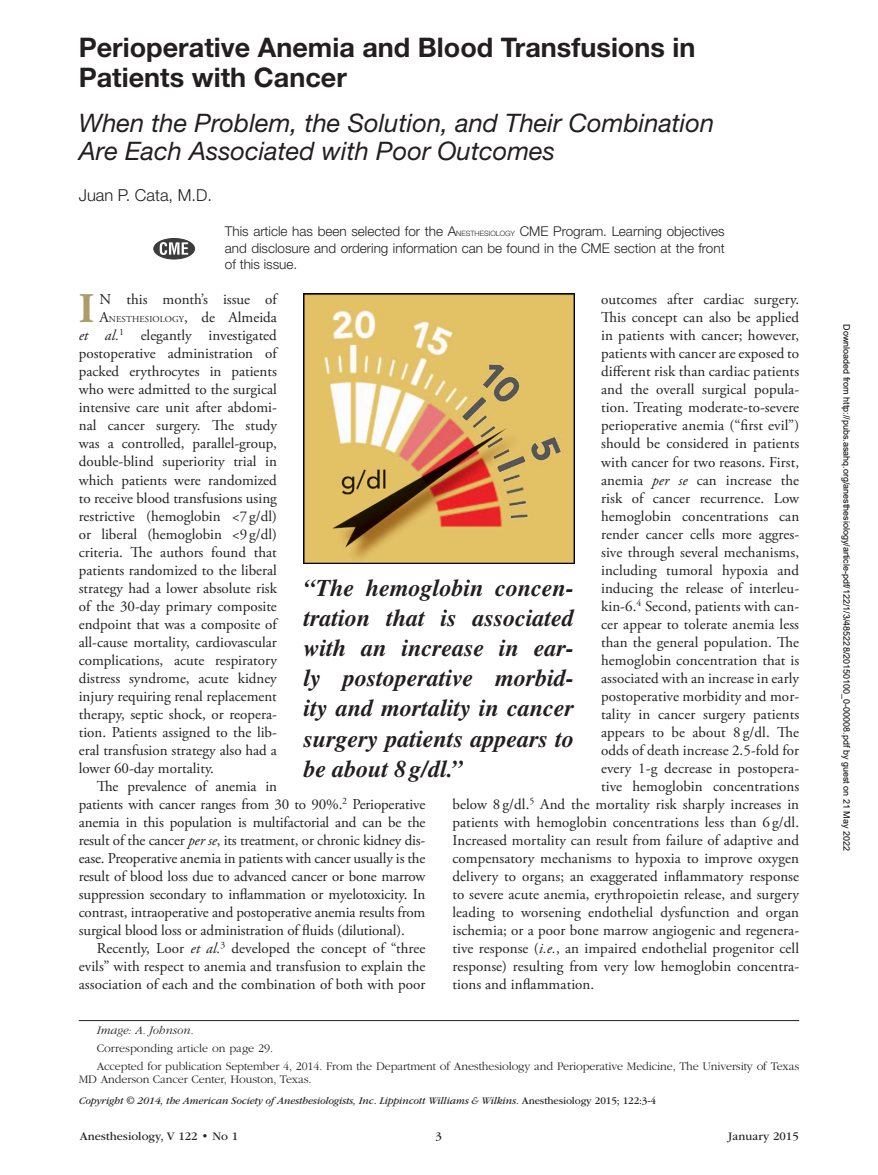
<style>
.page{position:relative;width:878px;height:1175px;background:#fff}
.page>*{position:absolute;margin:0;border:0;box-sizing:border-box;transform-origin:0 0}
.t1{font:700 42.15px "Adobe Garamond Pro";color:#ac9d69}
.t2{font:700 27px/30px "Helvetica Neue LT Std";color:#231f20}
.t3{font:italic 25.5px/28.5px "Helvetica Neue LT Std";color:#231f20}
.t4{font:italic 700 24px/30px "Times";color:#231f20;text-align:justify}
.t5{font:300 16.5px "Helvetica Neue LT Std";color:#231f20}
.t6{font:15px/18px "Adobe Garamond Pro";letter-spacing:.005em;color:#231f20;text-align:justify}
.t7{font:300 13.5px/16.5px "Helvetica Neue";color:#231f20;text-align:justify}
.t8{font:300 12px/18px "ITC Garamond Std";letter-spacing:-.01em;color:#231f20}
.t9{font:12px "ITC Garamond Std";color:#231f20}
.t10{font:italic 300 12px "ITC Garamond Std";color:#231f20}
.t11{font:italic 10.5px "ITC Garamond Std";letter-spacing:-.01em;color:#231f20}
.t12{font:9px "Arial";color:#000}
.t13{font:9px "Adobe Garamond Pro";letter-spacing:.015em;color:#231f20}
.s1{font-size:7.35px}
.s2{font-style:italic}
.s3{font-size:15px}
.s4{font-style:normal}
</style>
<div class="page">
<img style="left:304px;top:293px;width:270px;height:270px">
<hr style="left:79px;top:1020px;width:720px;height:1px;background:#231f20">
<div style="left:154px;top:238px;width:40px;height:21px;background:#3c3c3d;border-radius:50%"></div>
<div style="left:153px;top:238px;width:42px;height:21px;border:1px solid #3c3c3d;border-radius:50%"></div>
<svg style="left:160px;top:242px;width:28px;height:13px"></svg>
<h2 class="t2" style="left:79px;top:32px;width:618px">Perioperative Anemia and Blood Transfusions in<br>Patients with Cancer</h2>
<h3 class="t3" style="left:79px;top:108px;width:637px">When the Problem, the Solution, and Their Combination<br>Are Each Associated with Poor Outcomes</h3>
<p class="t5" style="left:79px;top:185px;width:135px">Juan P. Cata, M.D.</p>
<p class="t7" style="left:225px;top:223px;width:501px">This article has been selected for the A<span class="s1">NESTHESIOLOGY</span> CME Program. Learning objectives and disclosure and ordering information can be found in the CME section at the front of this issue.</p>
<h1 class="t1" style="left:79px;top:284px;width:17px">I</h1>
<p class="t6" style="left:100px;top:291px;width:179px">N this month’s issue of</p>
<p class="t6" style="left:601px;top:291px;width:200px">outcomes after cardiac surgery.</p>
<p class="t6" style="left:601px;top:309px;width:199px">This concept can also be applied</p>
<p class="t6" style="left:601px;top:327px;width:200px">in patients with cancer; however,</p>
<p class="t6" style="left:601px;top:345px;width:200px">patients with cancer are exposed to</p>
<p class="t6" style="left:601px;top:363px;width:199px">different risk than cardiac patients</p>
<p class="t6" style="left:601px;top:381px;width:200px">and the overall surgical popula-</p>
<p class="t6" style="left:601px;top:399px;width:200px">tion. Treating moderate-to-severe</p>
<p class="t6" style="left:601px;top:417px;width:200px">perioperative anemia (“first evil”)</p>
<p class="t6" style="left:601px;top:435px;width:199px">should be considered in patients</p>
<p class="t6" style="left:601px;top:453px;width:199px">with cancer for two reasons. First,</p>
<p class="t6" style="left:601px;top:471px;width:200px">anemia <span class="s2">per se</span> can increase the</p>
<p class="t6" style="left:601px;top:489px;width:200px">risk of cancer recurrence. Low</p>
<p class="t6" style="left:601px;top:507px;width:200px">hemoglobin concentrations can</p>
<p class="t6" style="left:601px;top:525px;width:200px">render cancer cells more aggres-</p>
<p class="t6" style="left:601px;top:543px;width:199px">sive through several mechanisms,</p>
<p class="t6" style="left:601px;top:561px;width:199px">including tumoral hypoxia and</p>
<p class="t6" style="left:601px;top:579px;width:200px">inducing the release of interleu-</p>
<p class="t6" style="left:601px;top:597px;width:199px">kin-6.<sup>4</sup> Second, patients with can-</p>
<p class="t6" style="left:601px;top:615px;width:199px">cer appear to tolerate anemia less</p>
<p class="t6" style="left:601px;top:633px;width:200px">than the general population. The</p>
<p class="t6" style="left:601px;top:651px;width:199px">hemoglobin concentration that is</p>
<p class="t6" style="left:601px;top:669px;width:200px">associated with an increase in early</p>
<p class="t6" style="left:601px;top:687px;width:200px">postoperative morbidity and mor-</p>
<p class="t6" style="left:601px;top:705px;width:200px">tality in cancer surgery patients</p>
<p class="t6" style="left:601px;top:723px;width:199px">appears to be about 8 g/dl. The</p>
<p class="t6" style="left:601px;top:741px;width:200px">odds of death increase 2.5-fold for</p>
<p class="t6" style="left:601px;top:760px;width:199px">every 1-g decrease in postopera-</p>
<p class="t6" style="left:601px;top:778px;width:200px">tive hemoglobin concentrations</p>
<p class="t6" style="left:452px;top:796px;width:348px">below 8 g/dl.<sup>5</sup> And the mortality risk sharply increases in</p>
<p class="t6" style="left:452px;top:814px;width:348px">patients with hemoglobin concentrations less than 6 g/dl.</p>
<p class="t6" style="left:452px;top:832px;width:348px">Increased mortality can result from failure of adaptive and</p>
<p class="t6" style="left:452px;top:850px;width:348px">compensatory mechanisms to hypoxia to improve oxygen</p>
<p class="t6" style="left:452px;top:868px;width:348px">delivery to organs; an exaggerated inflammatory response</p>
<p class="t6" style="left:452px;top:886px;width:348px">to severe acute anemia, erythropoietin release, and surgery</p>
<p class="t6" style="left:452px;top:904px;width:348px">leading to worsening endothelial dysfunction and organ</p>
<p class="t6" style="left:452px;top:922px;width:348px">ischemia; or a poor bone marrow angiogenic and regenera-</p>
<p class="t6" style="left:452px;top:940px;width:348px">tive response (<span class="s2">i.e.</span>, an impaired endothelial progenitor cell</p>
<p class="t6" style="left:452px;top:958px;width:348px">response) resulting from very low hemoglobin concentra-</p>
<p class="t6" style="left:452px;top:976px;width:143px">tions and inflammation.</p>
<p class="t13" style="left:99px;top:314px;width:179px"><span class="s3">A</span>nesthesiology<span class="s3">, de Almeida</span></p>
<p class="t6" style="left:79px;top:327px;width:200px"><span class="s2">et al.</span><sup>1</sup> elegantly investigated postoperative administration of packed erythrocytes in patients who were admitted to the surgical intensive care unit after abdomi&shy;nal cancer surgery. The study was a controlled, parallel-group, double-blind superiority trial in which patients were randomized to receive blood transfusions using restrictive (hemoglobin &lt;7g/dl) or liberal (hemoglobin &lt;9g/dl) criteria. The authors found that patients randomized to the liberal strategy had a lower absolute risk of the 30-day primary composite endpoint that was a composite of all-cause mortality, cardiovascular complications, acute respiratory distress syndrome, acute kidney injury requiring renal replacement therapy, septic shock, or reopera&shy;tion. Patients assigned to the lib&shy;eral transfusion strategy also had a lower 60-day mortality.</p>
<p class="t6" style="left:79px;top:778px;width:348px;text-align:left;text-indent:18px">The prevalence of anemia in<br>patients with cancer ranges from 30 to 90%.<sup>2</sup> Perioperative anemia in this population is multifactorial and can be the result of the cancer <span class="s2">per se</span>, its treatment, or chronic kidney dis&shy;ease. Preoperative anemia in patients with cancer usually is the result of blood loss due to advanced cancer or bone marrow suppression secondary to inflammation or myelotoxicity. In contrast, intraoperative and postoperative anemia results from surgical blood loss or administration of fluids (dilutional).</p>
<p class="t6" style="left:79px;top:940px;width:348px;text-indent:18px">Recently, Loor <span class="s2">et al.</span><sup>3</sup> developed the concept of “three evils” with respect to anemia and transfusion to explain the association of each and the combination of both with poor</p>
<h3 class="t4" style="left:304px;top:573px;width:272px">“The hemoglobin concen&shy;tration that is associated with an increase in ear&shy;ly postoperative morbid&shy;ity and mortality in cancer surgery patients appears to be about 8g/dl.”</h3>
<p class="t10" style="left:97px;top:1023px;width:99px">Image: A. Johnson.</p>
<p class="t8" style="left:97px;top:1039px;width:703px">Corresponding article on page 29.<br>Accepted for publication September 4, 2014. From the Department of Anesthesiology and Perioperative Medicine, The University of Texas</p>
<p class="t8" style="left:79px;top:1070px;width:234px">MD Anderson Cancer Center, Houston, Texas.</p>
<p class="t11" style="left:79px;top:1095px;width:579px">Copyright © 2014, the American Society of Anesthesiologists, Inc. Lippincott Williams &amp; Wilkins. <span class="s4">Anesthesiology 2015; 122:3-4</span></p>
<p class="t9" style="left:80px;top:1130px;width:160px">Anesthesiology, V 122 • No 1</p>
<p class="t9" style="left:435px;top:1130px;width:8px">3</p>
<p class="t9" style="left:728px;top:1130px;width:72px">January 2015</p>
<p class="t12" style="left:850px;top:324px;width:528px;rotate:90deg">Downloaded from http://pubs.asahq.org/anesthesiology/article-pdf/122/1/3/485228/20150100_0-00008.pdf by guest on 21 May 2022</p>
</div>
